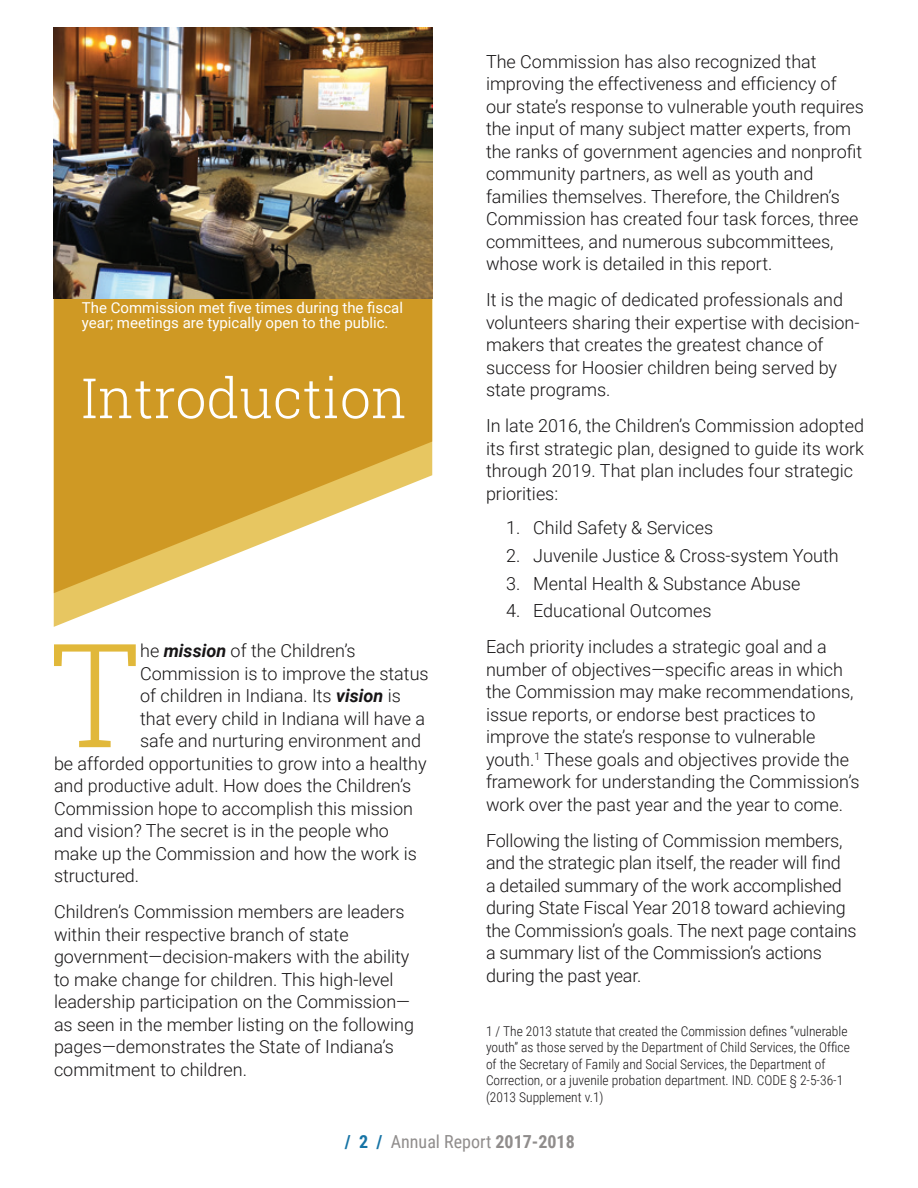
<style>
.page{position:relative;width:918px;height:1188px;background:#fff}
.page>*{position:absolute;margin:0;border:0;box-sizing:border-box;transform-origin:0 0}
.Body_Paragraph{font:300 144.6px "Roboto Slab";color:#e1b83a}
.Heading_2A{font:300 55.5px "Roboto Slab";color:#fff}
.Body_Paragraph-2{font:300 18px/22.5px "Roboto";color:#171516}
.t1{font:18px "Roboto Condensed";color:#908d8c}
.t2{font:15px/15px "Roboto";color:#fff}
.Footnote{font:300 13.5px/16.5px "Roboto Condensed";color:#171516}
.s1{font-weight:700;font-style:italic}
.s2{font-weight:700;color:#1774a5}
.s3{font-weight:700}
</style>
<div class="page">
<svg style="left:54px;top:593px;width:84px;height:34px"></svg>
<svg style="left:54px;top:298px;width:378px;height:295px;background:#d7ab49"></svg>
<img style="left:54px;top:27px;width:378px;height:271px">
<p class="t2" style="left:82px;top:300px;width:323px">The Commission met five times during the fiscal year; meetings are typically open to the public.</p>
<p class="Heading_2A" style="left:81px;top:360px;width:327px">Introduction</p>
<p class="Body_Paragraph" style="left:50px;top:596px;width:92px">T</p>
<p class="Body_Paragraph-2" style="left:140px;top:639px;width:217px">he <span class="s1">mission</span> of the Children’s</p>
<p class="Body_Paragraph-2" style="left:140px;top:661px;width:290px">Commission is to improve the status</p>
<p class="Body_Paragraph-2" style="left:140px;top:684px;width:262px">of children in Indiana. Its <span class="s1">vision</span> is</p>
<p class="Body_Paragraph-2" style="left:140px;top:706px;width:287px">that every child in Indiana will have a</p>
<p class="Body_Paragraph-2" style="left:140px;top:729px;width:282px">safe and nurturing environment and</p>
<p class="Body_Paragraph-2" style="left:54px;top:751px;width:374px">be afforded opportunities to grow into a healthy</p>
<p class="Body_Paragraph-2" style="left:54px;top:774px;width:359px">and productive adult. How does the Children’s</p>
<p class="Body_Paragraph-2" style="left:54px;top:796px;width:360px">Commission hope to accomplish this mission</p>
<p class="Body_Paragraph-2" style="left:54px;top:819px;width:336px">and vision? The secret is in the people who</p>
<p class="Body_Paragraph-2" style="left:54px;top:841px;width:364px">make up the Commission and how the work is</p>
<p class="Body_Paragraph-2" style="left:54px;top:864px;width:87px">structured.</p>
<p class="Body_Paragraph-2" style="left:54px;top:900px;width:362px">Children’s Commission members are leaders within their respective branch of state government—decision-makers with the ability to make change for children. This high-level leadership participation on the Commission— as seen in the member listing on the following pages—demonstrates the State of Indiana’s commitment to children.</p>
<p class="Body_Paragraph-2" style="left:486px;top:49px;width:380px">The Commission has also recognized that improving the effectiveness and efficiency of our state’s response to vulnerable youth requires the input of many subject matter experts, from the ranks of government agencies and nonprofit community partners, as well as youth and families themselves. Therefore, the Children’s Commission has created four task forces, three committees, and numerous subcommittees, whose work is detailed in this report.</p>
<p class="Body_Paragraph-2" style="left:486px;top:288px;width:375px">It is the magic of dedicated professionals and volunteers sharing their expertise with decision&shy;makers that creates the greatest chance of success for Hoosier children being served by state programs.</p>
<p class="Body_Paragraph-2" style="left:486px;top:414px;width:380px">In late 2016, the Children’s Commission adopted its first strategic plan, designed to guide its work through 2019. That plan includes four strategic priorities:</p>
<p class="Body_Paragraph-2" style="left:506px;top:516px;width:209px">1. Child Safety &amp; Services</p>
<p class="Body_Paragraph-2" style="left:506px;top:543px;width:334px">2. Juvenile Justice &amp; Cross-system Youth</p>
<p class="Body_Paragraph-2" style="left:506px;top:571px;width:296px">3. Mental Health &amp; Substance Abuse</p>
<p class="Body_Paragraph-2" style="left:506px;top:599px;width:207px">4. Educational Outcomes</p>
<p class="Body_Paragraph-2" style="left:486px;top:635px;width:375px">Each priority includes a strategic goal and a number of objectives—specific areas in which the Commission may make recommendations, issue reports, or endorse best practices to improve the state’s response to vulnerable youth.<sup>1</sup> These goals and objectives provide the framework for understanding the Commission’s work over the past year and the year to come.</p>
<p class="Body_Paragraph-2" style="left:486px;top:828px;width:372px">Following the listing of Commission members, and the strategic plan itself, the reader will find<br>a detailed summary of the work accomplished during State Fiscal Year 2018 toward achieving the Commission’s goals. The next page contains a summary list of the Commission’s actions during the past year.</p>
<p class="Footnote" style="left:486px;top:1022px;width:365px">1 / The 2013 statute that created the Commission defines “vulnerable youth” as those served by the Department of Child Services, the Office of the Secretary of Family and Social Services, the Department of Correction, or a juvenile probation department. IND. CODE § 2-5-36-1 (2013 Supplement v.1)</p>
<p class="t1" style="left:345px;top:1128px;width:231px"><span class="s2">/ 2 /</span> Annual Report <span class="s3">2017-2018</span></p>
</div>
